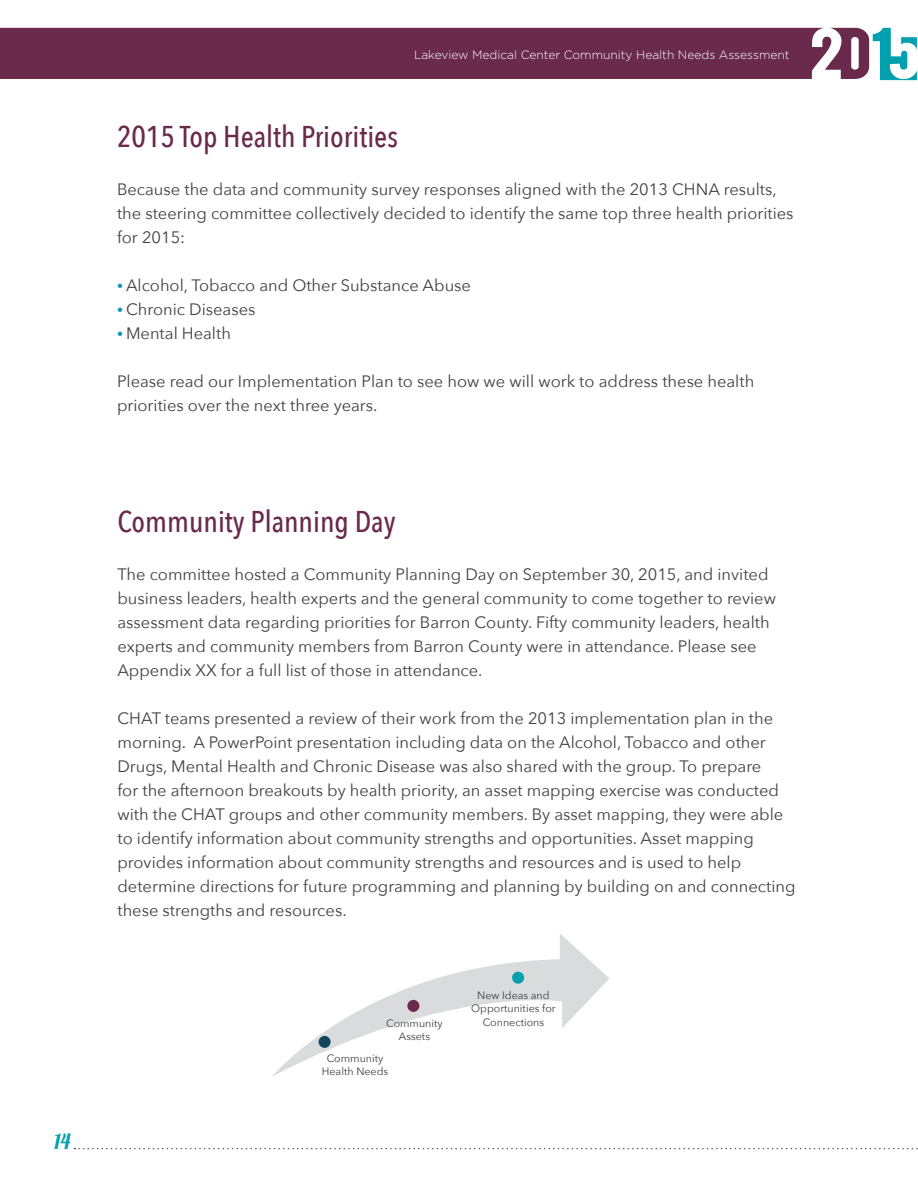
<style>
.page{position:relative;width:918px;height:1188px;background:#fff}
.page>*{position:absolute;margin:0;border:0;box-sizing:border-box;transform-origin:0 0}
.t1{font:500 30px "Avenir Next Condensed";color:#692a4b}
.t2{font:21px "Lobster 1.4";color:#00a0af}
.t3{font:16.5px/24px "Avenir Next";color:#414042}
.t4{font:300 12px "Gotham";color:#fff}
.t5{font:10.65px/13.5px "Avenir Next";color:#414042;text-align:center}
.s1{font-size:12px;color:#0098a8}
</style>
<div class="page">
<svg style="left:873px;top:28px;width:44px;height:52px"></svg>
<div style="left:0;top:28px;width:869px;height:51px;background:#692a4b"></div>
<svg style="left:74px;top:1148px;width:844px;height:1px"></svg>
<svg style="left:272px;top:934px;width:338px;height:143px"></svg>
<div style="left:512px;top:972px;width:12px;height:12px;background:#00a0af;border-radius:50%"></div>
<div style="left:407px;top:1000px;width:12px;height:12px;background:#692a4b;border-radius:50%"></div>
<div style="left:319px;top:1036px;width:12px;height:12px;background:#10455e;border-radius:50%"></div>
<p class="t2" style="left:54px;top:1128px;width:18px">14</p>
<p class="t4" style="left:414px;top:48px;width:377px">Lakeview Medical Center Community Health Needs Assessment</p>
<h1 class="t1" style="left:117px;top:118px;width:283px">2015 Top Health Priorities</h1>
<p class="t3" style="left:117px;top:177px;width:678px">Because the data and community survey responses aligned with the 2013 CHNA results, the steering committee collectively decided to identify the same top three health priorities for 2015:</p>
<p class="t3" style="left:117px;top:273px;width:356px"><span class="s1">•</span> Alcohol, Tobacco and Other Substance Abuse</p>
<p class="t3" style="left:117px;top:297px;width:140px"><span class="s1">•</span> Chronic Diseases</p>
<p class="t3" style="left:117px;top:321px;width:115px"><span class="s1">•</span> Mental Health</p>
<p class="t3" style="left:117px;top:369px;width:639px">Please read our Implementation Plan to see how we will work to address these health priorities over the next three years.</p>
<h1 class="t1" style="left:117px;top:504px;width:280px">Community Planning Day</h1>
<p class="t3" style="left:117px;top:562px;width:660px">The committee hosted a Community Planning Day on September 30, 2015, and invited business leaders, health experts and the general community to come together to review assessment data regarding priorities for Barron County. Fifty community leaders, health experts and community members from Barron County were in attendance. Please see Appendix XX for a full list of those in attendance.</p>
<p class="t3" style="left:117px;top:706px;width:680px">CHAT teams presented a review of their work from the 2013 implementation plan in the morning. A PowerPoint presentation including data on the Alcohol, Tobacco and other Drugs, Mental Health and Chronic Disease was also shared with the group. To prepare<br>for the afternoon breakouts by health priority, an asset mapping exercise was conducted with the CHAT groups and other community members. By asset mapping, they were able to identify information about community strengths and opportunities. Asset mapping provides information about community strengths and resources and is used to help determine directions for future programming and planning by building on and connecting these strengths and resources.</p>
<p class="t5" style="left:471px;top:988px;width:86px">New Ideas and<br>Opportunities for</p>
<p class="t5" style="left:386px;top:1016px;width:58px">Community</p>
<p class="t5" style="left:483px;top:1015px;width:63px">Connections</p>
<p class="t5" style="left:399px;top:1029px;width:33px">Assets</p>
<p class="t5" style="left:322px;top:1051px;width:68px">Community<br>Health Needs</p>
</div>
